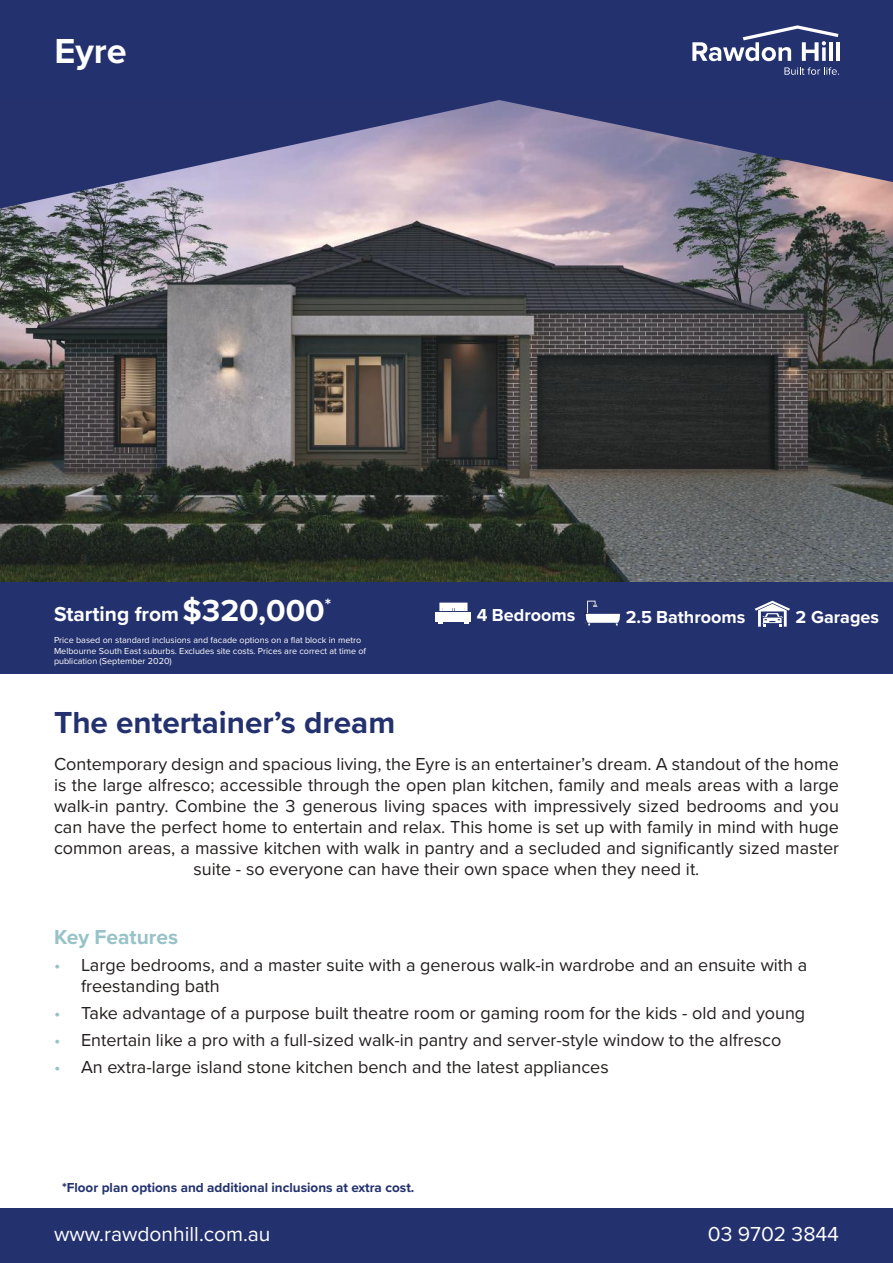
<style>
.page{position:relative;width:893px;height:1263px;background:#fff}
.page>*{position:absolute;margin:0;border:0;box-sizing:border-box;transform-origin:0 0}
.t1{font:700 36px "Proxima Nova";color:#fff}
.t2{font:700 31.5px "Proxima Nova";color:#23316e}
.t3{font:700 21px "Proxima Nova";color:#fff}
.t4{font:21px "Proxima Nova";color:#fff}
.t5{font:700 21px "Proxima Nova";color:#96c2c8}
.t6{font:18px/21px "Proxima Nova";color:#241f1f;text-align:center}
.t7{font:700 18px "Proxima Nova";color:#fff}
.t8{font:700 13.5px "Proxima Nova";color:#23316e}
.t9{font:9px/10.8px "Proxima Nova";color:#fff}
.s1{font-size:31.5px}
.s2{color:#96c2c8}
</style>
<div class="page">
<img style="left:0;top:208px;width:893px;height:374px">
<svg style="left:0;top:97px;width:893px;height:111px;background:#6d6c93"></svg>
<div style="left:0;top:1209px;width:893px;height:54px;background:#23316e"></div>
<div style="left:0;top:0;width:893px;height:97px;background:#23316e"></div>
<svg style="left:692px;top:25px;width:146px;height:36px"></svg>
<hr style="left:829px;top:42px;width:4px;height:19px;background:#fff">
<hr style="left:836px;top:42px;width:4px;height:19px;background:#fff">
<svg style="left:784px;top:67px;width:55px;height:8px"></svg>
<div style="left:0;top:582px;width:893px;height:60px;background:#23316e"></div>
<div style="left:436px;top:612px;width:35px;height:9px;background:#fff"></div>
<svg style="left:439px;top:603px;width:28px;height:8px"></svg>
<svg style="left:585px;top:601px;width:35px;height:24px"></svg>
<svg style="left:755px;top:601px;width:35px;height:26px"></svg>
<div style="left:0;top:635px;width:893px;height:38px;background:#23316e"></div>
<h1 class="t1" style="left:55px;top:25px;width:74px">Eyre</h1>
<p class="t3" style="left:54px;top:599px;width:279px">Starting from <span class="s1">$320,000</span><sup>*</sup></p>
<p class="t7" style="left:477px;top:602px;width:100px">4 Bedrooms</p>
<p class="t7" style="left:626px;top:603px;width:121px">2.5 Bathrooms</p>
<p class="t7" style="left:796px;top:603px;width:85px">2 Garages</p>
<p class="t9" style="left:54px;top:634px;width:314px">Price based on standard inclusions and facade options on a flat block in metro<br>Melbourne South East suburbs. Excludes site costs. Prices are correct at time of publication (September 2020)</p>
<p class="t3" style="left:54px;top:602px;width:229px">The entertainer’s dream</p>
<h2 class="t2" style="left:54px;top:699px;width:343px">The entertainer’s dream</h2>
<p class="t6" style="left:54px;top:753px;width:787px">Contemporary design and spacious living, the Eyre is an entertainer’s dream. A standout of the home is the large alfresco; accessible through the open plan kitchen, family and meals areas with a large walk-in pantry. Combine the 3 generous living spaces with impressively sized bedrooms and you can have the perfect home to entertain and relax. This home is set up with family in mind with huge common areas, a massive kitchen with walk in pantry and a secluded and significantly sized master suite - so everyone can have their own space when they need it.</p>
<p class="t5" style="left:54px;top:921px;width:126px">Key Features</p>
<p class="t6" style="left:81px;top:953px;width:728px;text-align:left;text-indent:-27px"><span class="s2">•</span> Large bedrooms, and a master suite with a generous walk-in wardrobe and an ensuite with a freestanding bath</p>
<p class="t6" style="left:54px;top:1001px;width:753px"><span class="s2">•</span> Take advantage of a purpose built theatre room or gaming room for the kids - old and young</p>
<p class="t6" style="left:54px;top:1028px;width:729px"><span class="s2">•</span> Entertain like a pro with a full-sized walk-in pantry and server-style window to the alfresco</p>
<p class="t6" style="left:54px;top:1055px;width:556px"><span class="s2">•</span> An extra-large island stone kitchen bench and the latest appliances</p>
<p class="t8" style="left:62px;top:1177px;width:354px">*Floor plan options and additional inclusions at extra cost.</p>
<p class="t4" style="left:54px;top:1218px;width:218px">www.rawdonhill.com.au</p>
<p class="t4" style="left:708px;top:1218px;width:133px">03 9702 3844</p>
</div>
